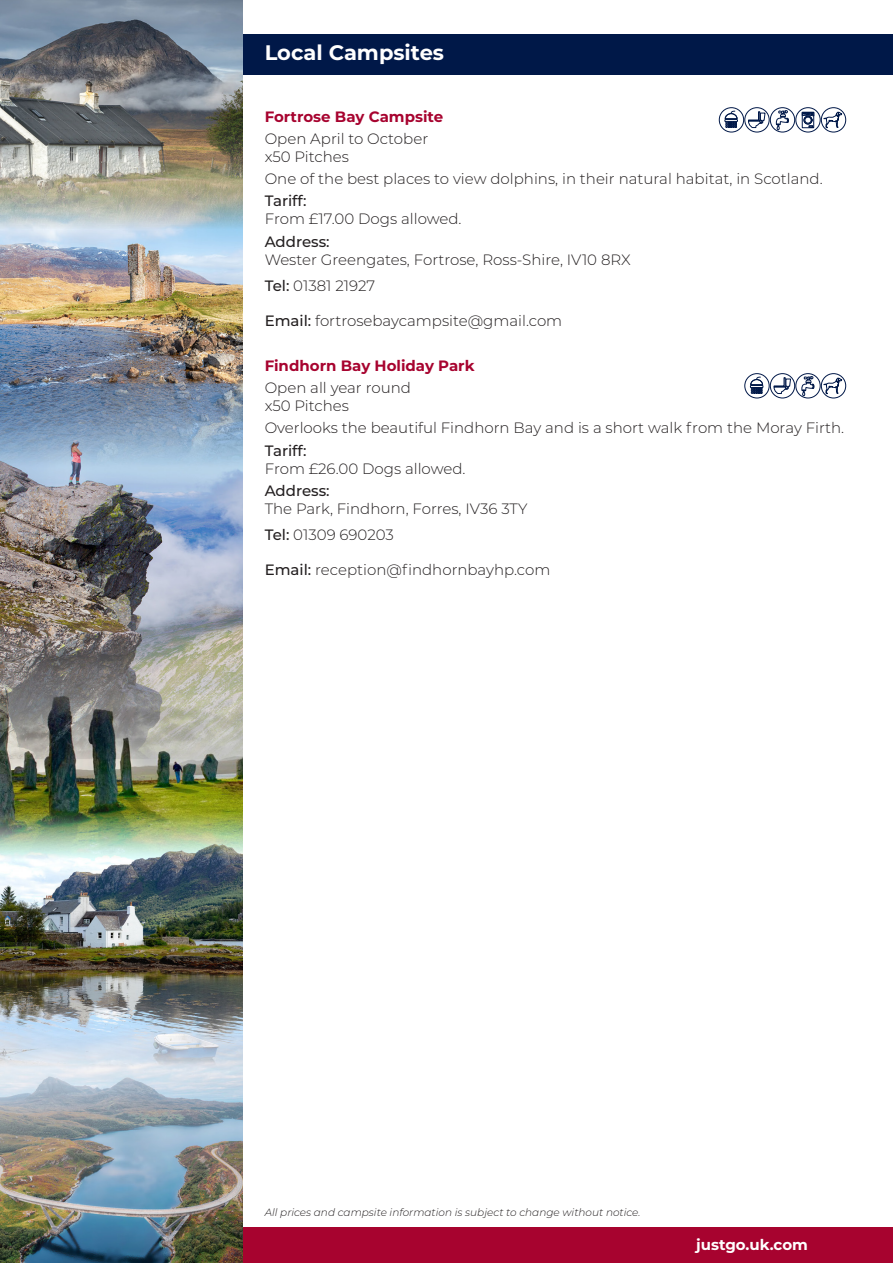
<style>
.page{position:relative;width:893px;height:1263px;background:#fff}
.page>*{position:absolute;margin:0;border:0;box-sizing:border-box;transform-origin:0 0}
.t1{font:700 21px "Montserrat";color:#fff}
.t2{font:300 15px "Montserrat";color:#231f20}
.t3{font:700 15px "Montserrat";color:#a7032f}
.t4{font:500 15px "Montserrat";color:#231f20}
.t5{font:700 15px "Montserrat";color:#fff}
.t6{font:italic 300 10.5px "Montserrat";color:#231f20}
.s1{font-weight:500}
</style>
<div class="page">
<div style="left:216px;top:1228px;width:677px;height:35px;background:#a7032f"></div>
<div style="left:216px;top:34px;width:677px;height:40px;background:#001848"></div>
<div style="left:770px;top:107px;width:25px;height:25px;border:1px solid #001848;border-radius:50%"></div>
<svg style="left:776px;top:110px;width:13px;height:20px"></svg>
<div style="left:745px;top:107px;width:24px;height:25px;border:1px solid #001848;border-radius:50%"></div>
<svg style="left:748px;top:111px;width:17px;height:17px"></svg>
<div style="left:719px;top:107px;width:25px;height:25px;border:1px solid #001848;border-radius:50%"></div>
<svg style="left:725px;top:111px;width:13px;height:17px"></svg>
<img style="left:0;top:0;width:242px;height:1263px">
<div style="left:821px;top:107px;width:25px;height:25px;border:1px solid #001848;border-radius:50%"></div>
<svg style="left:823px;top:109px;width:20px;height:24px"></svg>
<div style="left:796px;top:107px;width:24px;height:25px;border:1px solid #001848;border-radius:50%"></div>
<svg style="left:802px;top:112px;width:12px;height:16px"></svg>
<div style="left:796px;top:373px;width:24px;height:25px;border:1px solid #001848;border-radius:50%"></div>
<svg style="left:801px;top:376px;width:14px;height:20px"></svg>
<div style="left:770px;top:373px;width:25px;height:25px;border:1px solid #001848;border-radius:50%"></div>
<svg style="left:774px;top:377px;width:17px;height:17px"></svg>
<div style="left:745px;top:373px;width:24px;height:25px;border:1px solid #001848;border-radius:50%"></div>
<svg style="left:750px;top:377px;width:13px;height:17px"></svg>
<div style="left:821px;top:373px;width:25px;height:25px;border:1px solid #001848;border-radius:50%"></div>
<svg style="left:823px;top:375px;width:20px;height:24px"></svg>
<p class="t1" style="left:265px;top:37px;width:181px">Local Campsites</p>
<p class="t3" style="left:265px;top:106px;width:180px">Fortrose Bay Campsite</p>
<p class="t2" style="left:265px;top:128px;width:165px">Open April to October</p>
<p class="t2" style="left:265px;top:146px;width:86px">x50 Pitches</p>
<p class="t2" style="left:265px;top:169px;width:559px">One of the best places to view dolphins, in their natural habitat, in Scotland.</p>
<p class="t4" style="left:265px;top:191px;width:43px">Tariff:</p>
<p class="t2" style="left:265px;top:209px;width:198px">From £17.00 Dogs allowed.</p>
<p class="t4" style="left:265px;top:231px;width:66px">Address:</p>
<p class="t2" style="left:265px;top:249px;width:367px">Wester Greengates, Fortrose, Ross-Shire, IV10 8RX</p>
<p class="t2" style="left:265px;top:276px;width:112px"><span class="s1">Tel:</span> 01381 21927</p>
<p class="t2" style="left:265px;top:311px;width:299px"><span class="s1">Email:</span> fortrosebaycampsite@gmail.com</p>
<p class="t3" style="left:265px;top:355px;width:211px">Findhorn Bay Holiday Park</p>
<p class="t2" style="left:265px;top:377px;width:148px">Open all year round</p>
<p class="t2" style="left:265px;top:395px;width:86px">x50 Pitches</p>
<p class="t2" style="left:265px;top:418px;width:581px">Overlooks the beautiful Findhorn Bay and is a short walk from the Moray Firth.</p>
<p class="t4" style="left:265px;top:440px;width:43px">Tariff:</p>
<p class="t2" style="left:265px;top:458px;width:202px">From £26.00 Dogs allowed.</p>
<p class="t4" style="left:265px;top:480px;width:66px">Address:</p>
<p class="t2" style="left:265px;top:498px;width:264px">The Park, Findhorn, Forres, IV36 3TY</p>
<p class="t2" style="left:265px;top:525px;width:131px"><span class="s1">Tel:</span> 01309 690203</p>
<p class="t2" style="left:265px;top:560px;width:287px"><span class="s1">Email:</span> reception@findhornbayhp.com</p>
<p class="t6" style="left:265px;top:1205px;width:377px">All prices and campsite information is subject to change without notice.</p>
<p class="t5" style="left:696px;top:1234px;width:113px">justgo.uk.com</p>
</div>
